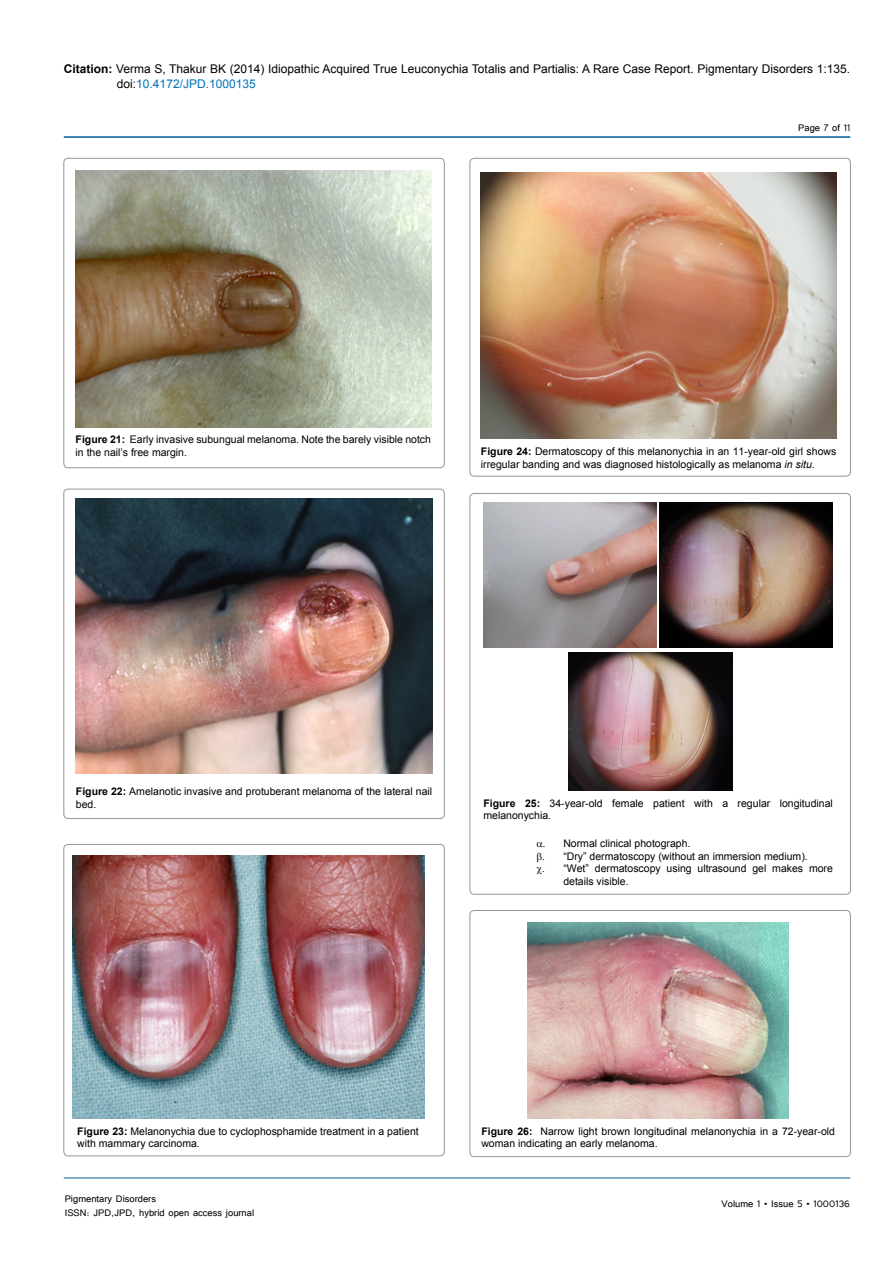
<style>
.page{position:relative;width:893px;height:1263px;background:#fff}
.page>*{position:absolute;margin:0;border:0;box-sizing:border-box;transform-origin:0 0}
.t1{font:12px/15px "Arial";color:#000}
.t2{font:12px/14.4px "Tunga";color:#000}
.t3{font:10.5px/12.6px "Arial";color:#000}
.s1{font-weight:700}
.s2{color:#0072bc}
.s3{font-style:italic}
</style>
<div class="page">
<hr style="left:64px;top:1178px;width:786px;height:1px;background:#005a96">
<hr style="left:64px;top:136px;width:786px;height:2px;background:#005a96">
<img style="left:76px;top:170px;width:355px;height:257px">
<div style="left:64px;top:158px;width:380px;height:310px;border:1px solid #939598;border-radius:4px"></div>
<img style="left:76px;top:499px;width:356px;height:275px">
<div style="left:64px;top:489px;width:380px;height:330px;border:1px solid #939598;border-radius:4px"></div>
<img style="left:72px;top:855px;width:352px;height:264px">
<div style="left:64px;top:844px;width:380px;height:312px;border:1px solid #939598;border-radius:4px"></div>
<img style="left:481px;top:172px;width:355px;height:267px">
<div style="left:470px;top:158px;width:380px;height:318px;border:1px solid #939598;border-radius:4px"></div>
<img style="left:483px;top:502px;width:173px;height:145px">
<img style="left:659px;top:502px;width:174px;height:145px">
<img style="left:568px;top:652px;width:165px;height:139px">
<div style="left:470px;top:493px;width:380px;height:401px;border:1px solid #939598;border-radius:4px"></div>
<img style="left:528px;top:922px;width:261px;height:196px">
<div style="left:470px;top:910px;width:380px;height:246px;border:1px solid #939598;border-radius:4px"></div>
<p class="t1" style="left:117px;top:61px;width:735px;text-indent:-53px"><span class="s1">Citation:</span> Verma S, Thakur BK (2014) Idiopathic Acquired True Leuconychia Totalis and Partialis: A Rare Case Report. Pigmentary Disorders 1:135. doi:<span class="s2">10.4172/JPD.1000135</span></p>
<p class="t2" style="left:798px;top:119px;width:54px">Page 7 of 11</p>
<p class="t3" style="left:76px;top:433px;width:357px"><span class="s1">Figure 21:</span> Early invasive subungual melanoma. Note the barely visible notch in the nail’s free margin.</p>
<p class="t3" style="left:481px;top:445px;width:357px"><span class="s1">Figure 24:</span> Dermatoscopy of this melanonychia in an 11-year-old girl shows irregular banding and was diagnosed histologically as melanoma <span class="s3">in situ</span>.</p>
<p class="t3" style="left:76px;top:785px;width:358px"><span class="s1">Figure 22:</span> Amelanotic invasive and protuberant melanoma of the lateral nail bed.</p>
<p class="t3" style="left:483px;top:797px;width:351px"><span class="s1">Figure 25:</span> 34-year-old female patient with a regular longitudinal melanonychia.</p>
<p class="t3" style="left:563px;top:837px;width:271px">Normal clinical photograph.<br>“Dry” dermatoscopy (without an immersion medium). “Wet” dermatoscopy using ultrasound gel makes more details visible.</p>
<p class="t3" style="left:77px;top:1125px;width:343px"><span class="s1">Figure 23:</span> Melanonychia due to cyclophosphamide treatment in a patient with mammary carcinoma.</p>
<p class="t2" style="left:65px;top:1190px;width:191px">Pigmentary Disorders<br>ISSN: JPD,JPD, hybrid open access journal</p>
<p class="t3" style="left:481px;top:1125px;width:355px"><span class="s1">Figure 26:</span> Narrow light brown longitudinal melanonychia in a 72-year-old woman indicating an early melanoma.</p>
<p class="t2" style="left:722px;top:1196px;width:130px">Volume 1 • Issue 5 • 1000136</p>
</div>
